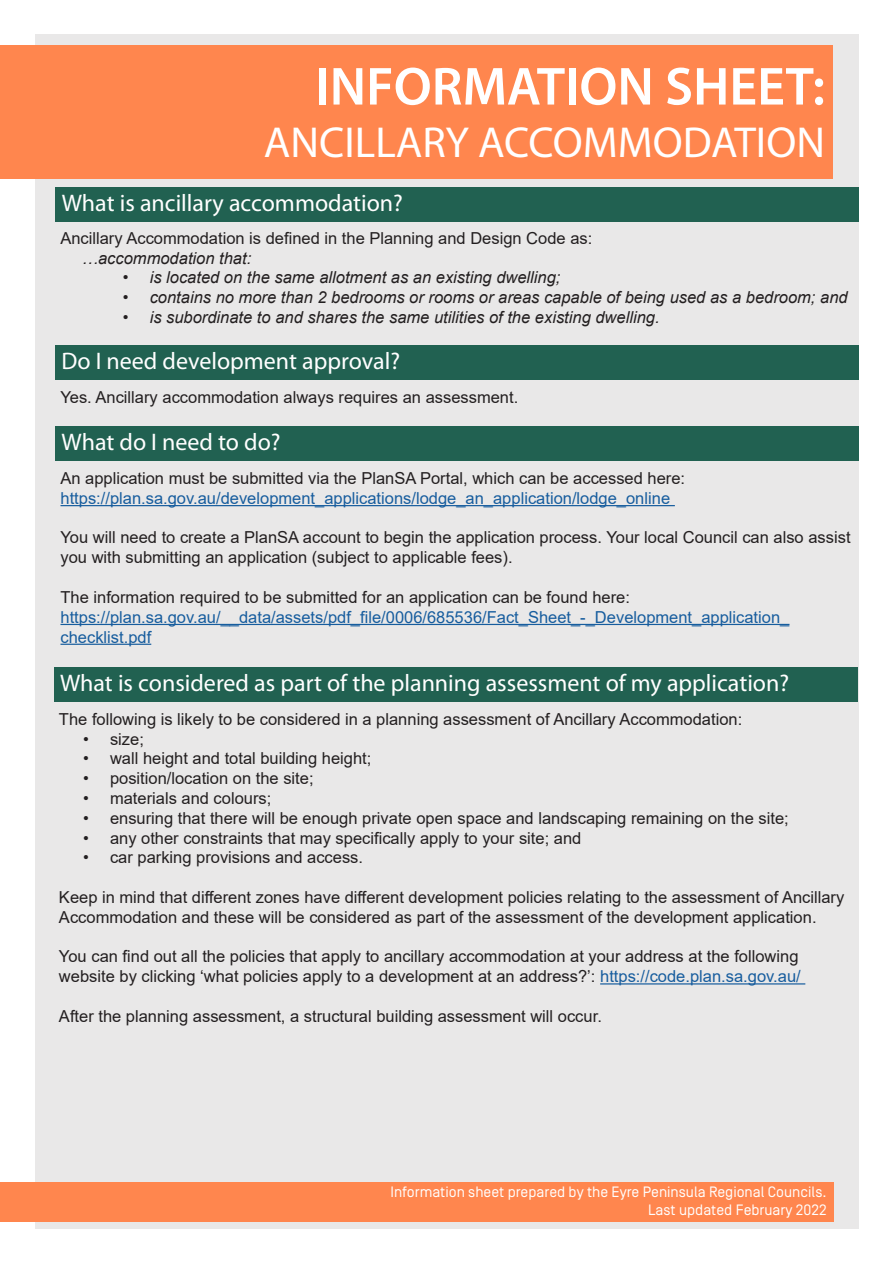
<style>
.page{position:relative;width:893px;height:1263px;background:#fff}
.page>*{position:absolute;margin:0;border:0;box-sizing:border-box;transform-origin:0 0}
.t1{font:600 54px "Myriad Pro";color:#fff}
.t2{font:43.5px "Myriad Pro";color:#fff}
.t3{font:24px "Myriad Pro";color:#fff}
.t4{font:16.5px/19.8px "Arial";color:#231f20}
.t5{font:italic 16.5px "Arial";color:#231f20}
.t6{font:16.5px/19.8px "Arial";color:#175d9e}
.t7{font:15px "Simplon Norm";color:#fff}
.s1{color:#175d9e}
</style>
<div class="page">
<div style="left:35px;top:34px;width:824px;height:1195px;background:#e9e8e8"></div>
<div style="left:0;top:45px;width:833px;height:134px;background:#ff864e"></div>
<div style="left:56px;top:187px;width:803px;height:35px;background:#216151"></div>
<div style="left:55px;top:345px;width:804px;height:34px;background:#216151"></div>
<div style="left:0;top:1182px;width:833px;height:39px;background:#ff864e"></div>
<div style="left:56px;top:426px;width:803px;height:35px;background:#216151"></div>
<hr style="left:60px;top:505px;width:615px;height:1px;background:#175d9e">
<hr style="left:60px;top:624px;width:729px;height:1px;background:#175d9e">
<hr style="left:60px;top:644px;width:91px;height:1px;background:#175d9e">
<div style="left:54px;top:667px;width:803px;height:34px;background:#216151"></div>
<hr style="left:600px;top:983px;width:205px;height:1px;background:#175d9e">
<p class="t1" style="left:315px;top:52px;width:511px">INFORMATION SHEET:</p>
<p class="t2" style="left:264px;top:115px;width:562px">ANCILLARY ACCOMMODATION</p>
<p class="t3" style="left:62px;top:189px;width:343px">What is ancillary accommodation?</p>
<p class="t4" style="left:60px;top:228px;width:533px">Ancillary Accommodation is defined in the Planning and Design Code as:</p>
<p class="t5" style="left:82px;top:247px;width:171px">…accommodation that:</p>
<p class="t5" style="left:123px;top:267px;width:439px">• is located on the same allotment as an existing dwelling;</p>
<p class="t5" style="left:123px;top:287px;width:726px">• contains no more than 2 bedrooms or rooms or areas capable of being used as a bedroom; and</p>
<p class="t5" style="left:123px;top:306px;width:538px">• is subordinate to and shares the same utilities of the existing dwelling.</p>
<p class="t3" style="left:61px;top:346px;width:340px">Do I need development approval?</p>
<p class="t4" style="left:60px;top:387px;width:459px">Yes. Ancillary accommodation always requires an assessment.</p>
<p class="t3" style="left:62px;top:428px;width:221px">What do I need to do?</p>
<p class="t4" style="left:60px;top:468px;width:626px">An application must be submitted via the PlanSA Portal, which can be accessed here:</p>
<p class="t6" style="left:60px;top:488px;width:611px">https://plan.sa.gov.au/development_applications/lodge_an_application/lodge_online</p>
<p class="t4" style="left:60px;top:528px;width:792px">You will need to create a PlanSA account to begin the application process. Your local Council can also assist you with submitting an application (subject to applicable fees).</p>
<p class="t4" style="left:60px;top:587px;width:571px">The information required to be submitted for an application can be found here:</p>
<p class="t6" style="left:60px;top:607px;width:730px">https://plan.sa.gov.au/__data/assets/pdf_file/0006/685536/Fact_Sheet_-_Development_application_ checklist.pdf</p>
<p class="t3" style="left:60px;top:668px;width:731px">What is considered as part of the planning assessment of my application?</p>
<p class="t4" style="left:59px;top:709px;width:685px">The following is likely to be considered in a planning assessment of Ancillary Accommodation:</p>
<p class="t4" style="left:83px;top:729px;width:62px">• size;</p>
<p class="t4" style="left:83px;top:748px;width:290px">• wall height and total building height;</p>
<p class="t4" style="left:83px;top:768px;width:232px">• position/location on the site;</p>
<p class="t4" style="left:83px;top:788px;width:190px">• materials and colours;</p>
<p class="t4" style="left:83px;top:808px;width:707px">• ensuring that there will be enough private open space and landscaping remaining on the site;</p>
<p class="t4" style="left:83px;top:828px;width:500px">• any other constraints that may specifically apply to your site; and</p>
<p class="t4" style="left:83px;top:847px;width:282px">• car parking provisions and access.</p>
<p class="t4" style="left:59px;top:887px;width:787px">Keep in mind that different zones have different development policies relating to the assessment of Ancillary<br>Accommodation and these will be considered as part of the assessment of the development application.</p>
<p class="t4" style="left:59px;top:946px;width:743px">You can find out all the policies that apply to ancillary accommodation at your address at the following website by clicking ‘what policies apply to a development at an address?’: <span class="s1">https://code.plan.sa.gov.au/</span></p>
<p class="t4" style="left:59px;top:1006px;width:544px">After the planning assessment, a structural building assessment will occur.</p>
<p class="t7" style="left:390px;top:1184px;width:438px">Information sheet prepared by the Eyre Peninsula Regional Councils.</p>
<p class="t7" style="left:648px;top:1202px;width:180px">Last updated February 2022</p>
</div>
